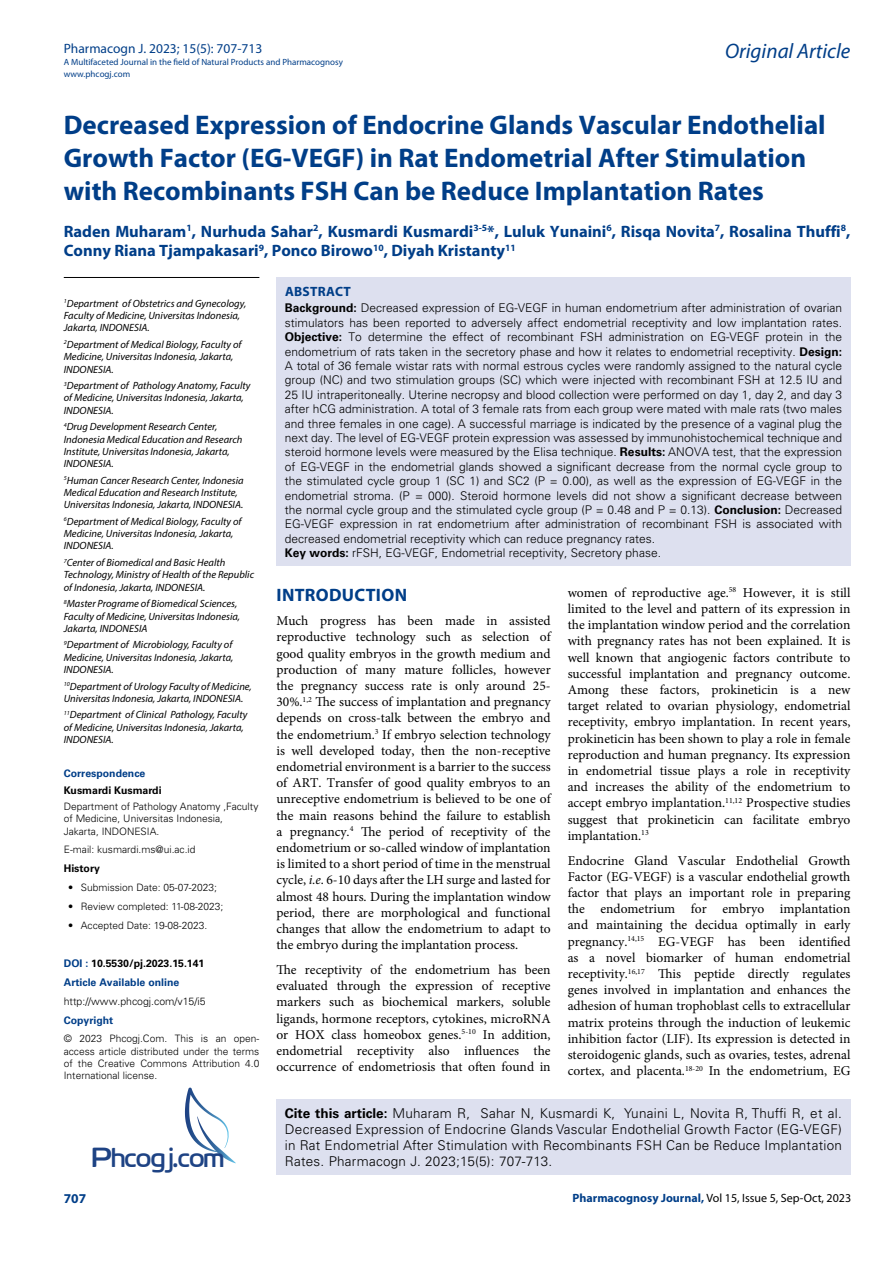
<style>
.page{position:relative;width:893px;height:1263px;background:#fff}
.page>*{position:absolute;margin:0;border:0;box-sizing:border-box;transform-origin:0 0}
.t1{font:27.6px "Cloud World";color:#1e4384}
.t2{font:700 27px/33px "Myriad Pro";color:#003e88}
.t3{font:italic 21px "Myriad Pro";color:#003e88}
.t4{font:700 18px "Myriad Pro";letter-spacing:.015em;color:#003e88}
.t5{font:700 16.5px/19.5px "Myriad Pro";color:#003e88}
.t6{font:13.5px/16.2px "Minion Pro";color:#000;text-align:justify}
.t7{font:300 13.5px/16.2px "Univers LT Std";letter-spacing:.02em;color:#000;text-align:justify}
.t8{font:13.5px "Myriad Pro";color:#003e88}
.t9{font:700 13.5px "Myriad Pro";letter-spacing:.02em;color:#003e88}
.t10{font:300 12px/14.4px "Univers LT Std";color:#000}
.t11{font:12px "Myriad Pro";color:#000}
.t12{font:italic 10.5px/12.3px "Myriad Pro";color:#000}
.t13{font:700 10.5px/18.9px "Univers LT Std";color:#003e88}
.t14{font:300 10.5px "Univers LT Std";color:#000}
.t15{font:700 10.5px "Univers LT Std";color:#000}
.t16{font:300 10.2px/12.3px "Univers LT Std";color:#000}
.t17{font:9px/12px "Myriad Pro";color:#003e88}
.s1{color:#000}
.s2{font-weight:700}
.s3{font-style:italic}
.s4{font-weight:700;color:#003e88}
</style>
<div class="page">
<div style="left:276px;top:1099px;width:574px;height:76px;background:#dde0ef"></div>
<svg style="left:185px;top:1087px;width:51px;height:76px"></svg>
<div style="left:276px;top:277px;width:575px;height:289px;background:#dde0ef"></div>
<hr style="left:64px;top:277px;width:195px;height:1px;background:#000">
<p class="t8" style="left:64px;top:40px;width:200px">Pharmacogn J. 2023; 15(5): 707-713</p>
<p class="t17" style="left:64px;top:55px;width:281px">A Multifaceted Journal in the field of Natural Products and Pharmacognosy www.phcogj.com</p>
<h3 class="t3" style="left:725px;top:38px;width:127px">Original Article</h3>
<h2 class="t2" style="left:64px;top:108px;width:763px">Decreased Expression of Endocrine Glands Vascular Endothelial<br>Growth Factor (EG-VEGF) in Rat Endometrial After Stimulation with Recombinants FSH Can be Reduce Implantation Rates</h2>
<p class="t5" style="left:64px;top:221px;width:788px">Raden Muharam<sup>1</sup>, Nurhuda Sahar<sup>2</sup>, Kusmardi Kusmardi<sup>3-5</sup>*, Luluk Yunaini<sup>6</sup>, Risqa Novita<sup>7</sup>, Rosalina Thuffi<sup>8</sup>,<br>Conny Riana Tjampakasari<sup>9</sup>, Ponco Birowo<sup>10</sup>, Diyah Kristanty<sup>11</sup></p>
<p class="t12" style="left:64px;top:297px;width:184px"><sup>1</sup>Department of Obstetrics and Gynecology,<br>Faculty of Medicine, Universitas Indonesia,<br>Jakarta, INDONESIA.</p>
<p class="t12" style="left:64px;top:338px;width:179px"><sup>2</sup>Department of Medical Biology, Faculty of<br>Medicine, Universitas Indonesia, Jakarta,<br>INDONESIA.</p>
<p class="t12" style="left:64px;top:379px;width:188px"><sup>3</sup>Department of Pathology Anatomy, Faculty of Medicine, Universitas Indonesia, Jakarta,<br>INDONESIA.</p>
<p class="t12" style="left:64px;top:420px;width:180px"><sup>4</sup>Drug Development Research Center, Indonesia Medical Education and Research Institute, Universitas Indonesia, Jakarta, INDONESIA.</p>
<p class="t12" style="left:64px;top:474px;width:181px"><sup>5</sup>Human Cancer Research Center, Indonesia<br>Medical Education and Research Institute,<br>Universitas Indonesia, Jakarta, INDONESIA.</p>
<p class="t12" style="left:64px;top:515px;width:179px"><sup>6</sup>Department of Medical Biology, Faculty of<br>Medicine, Universitas Indonesia, Jakarta,<br>INDONESIA.</p>
<p class="t12" style="left:64px;top:556px;width:192px"><sup>7</sup>Center of Biomedical and Basic Health<br>Technology, Ministry of Health of the Republic of Indonesia, Jakarta, INDONESIA.</p>
<p class="t12" style="left:64px;top:597px;width:178px"><sup>8</sup>Master Programe of Biomedical Sciences,<br>Faculty of Medicine, Universitas Indonesia,<br>Jakarta, INDONESIA</p>
<p class="t12" style="left:64px;top:638px;width:171px;text-align:justify"><sup>9</sup>Department of Microbiology, Faculty of Medicine, Universitas Indonesia, Jakarta, INDONESIA.</p>
<p class="t12" style="left:64px;top:680px;width:189px"><sup>10</sup>Department of Urology Faculty of Medicine,<br>Universitas Indonesia, Jakarta, INDONESIA.</p>
<p class="t12" style="left:64px;top:708px;width:185px"><sup>11</sup>Department of Clinical Pathology, Faculty of Medicine, Universitas Indonesia, Jakarta,<br>INDONESIA.</p>
<p class="t13" style="left:64px;top:764px;width:83px">Correspondence</p>
<p class="t15" style="left:64px;top:784px;width:99px">Kusmardi Kusmardi</p>
<p class="t16" style="left:64px;top:800px;width:196px">Department of Pathology Anatomy ,Faculty of Medicine, Universitas Indonesia,<br>Jakarta, INDONESIA.</p>
<p class="t16" style="left:64px;top:844px;width:133px">E-mail: kusmardi.ms@ui.ac.id</p>
<p class="t15" style="left:64px;top:862px;width:38px">History</p>
<p class="t16" style="left:68px;top:881px;width:150px">• Submission Date: 05-07-2023;</p>
<p class="t16" style="left:68px;top:900px;width:157px">• Review completed: 11-08-2023;</p>
<p class="t16" style="left:68px;top:919px;width:141px">• Accepted Date: 19-08-2023.</p>
<p class="t13" style="left:64px;top:953px;width:142px">DOI : <span class="s1">10.5530/pj.2023.15.141<br></span>Article Available online</p>
<p class="t14" style="left:64px;top:994px;width:143px">http://www.phcogj.com/v15/i5</p>
<p class="t13" style="left:64px;top:1010px;width:51px">Copyright</p>
<p class="t16" style="left:64px;top:1032px;width:197px;text-align:justify">© 2023 Phcogj.Com. This is an open&shy;access article distributed under the terms of the Creative Commons Attribution 4.0<br>International license.</p>
<p class="t9" style="left:285px;top:283px;width:67px">ABSTRACT</p>
<p class="t10" style="left:285px;top:301px;width:559px"><span class="s2">Background:</span> Decreased expression of EG-VEGF in human endometrium after administration of ovarian stimulators has been reported to adversely affect endometrial receptivity and low implantation rates.<br><span class="s2">Objective:</span> To determine the effect of recombinant FSH administration on EG-VEGF protein in the endometrium of rats taken in the secretory phase and how it relates to endometrial receptivity. <span class="s2">Design:<br></span>A total of 36 female wistar rats with normal estrous cycles were randomly assigned to the natural cycle group (NC) and two stimulation groups (SC) which were injected with recombinant FSH at 12.5 IU and 25 IU intraperitoneally. Uterine necropsy and blood collection were performed on day 1, day 2, and day 3 after hCG administration. A total of 3 female rats from each group were mated with male rats (two males and three females in one cage). A successful marriage is indicated by the presence of a vaginal plug the next day. The level of EG-VEGF protein expression was assessed by immunohistochemical technique and steroid hormone levels were measured by the Elisa technique. <span class="s2">Results:</span> ANOVA test, that the expression of EG-VEGF in the endometrial glands showed a significant decrease from the normal cycle group to the stimulated cycle group 1 (SC 1) and SC2 (P = 0.00), as well as the expression of EG-VEGF in the endometrial stroma. (P = 000). Steroid hormone levels did not show a significant decrease between the normal cycle group and the stimulated cycle group (P = 0.48 and P = 0.13). <span class="s2">Conclusion:</span> Decreased EG-VEGF expression in rat endometrium after administration of recombinant FSH is associated with decreased endometrial receptivity which can reduce pregnancy rates.<br><span class="s2">Key words:</span> rFSH, EG-VEGF, Endometrial receptivity, Secretory phase.</p>
<h3 class="t4" style="left:277px;top:583px;width:132px">INTRODUCTION</h3>
<p class="t6" style="left:276px;top:613px;width:276px">Much progress has been made in assisted reproductive technology such as selection of good quality embryos in the growth medium and production of many mature follicles, however the pregnancy success rate is only around 25- 30%.<sup>1,2</sup> The success of implantation and pregnancy depends on cross-talk between the embryo and the endometrium.<sup>3</sup> If embryo selection technology is well developed today, then the non-receptive endometrial environment is a barrier to the success of ART. Transfer of good quality embryos to an unreceptive endometrium is believed to be one of the main reasons behind the failure to establish a pregnancy.<sup>4</sup> The period of receptivity of the endometrium or so-called window of implantation is limited to a short period of time in the menstrual cycle, <span class="s3">i.e</span>. 6-10 days after the LH surge and lasted for almost 48 hours. During the implantation window period, there are morphological and functional changes that allow the endometrium to adapt to the embryo during the implantation process.</p>
<p class="t6" style="left:276px;top:962px;width:276px">The receptivity of the endometrium has been evaluated through the expression of receptive markers such as biochemical markers, soluble ligands, hormone receptors, cytokines, microRNA or HOX class homeobox genes.<sup>5-10</sup> In addition, endometrial receptivity also influences the occurrence of endometriosis that often found in</p>
<p class="t6" style="left:568px;top:584px;width:284px">women of reproductive age.<sup>58</sup> However, it is still limited to the level and pattern of its expression in the implantation window period and the correlation with pregnancy rates has not been explained. It is well known that angiogenic factors contribute to successful implantation and pregnancy outcome.<br>Among these factors, prokineticin is a new target related to ovarian physiology, endometrial receptivity, embryo implantation. In recent years, prokineticin has been shown to play a role in female reproduction and human pregnancy. Its expression in endometrial tissue plays a role in receptivity and increases the ability of the endometrium to accept embryo implantation.<sup>11,12</sup> Prospective studies suggest that prokineticin can facilitate embryo implantation.<sup>13</sup></p>
<p class="t6" style="left:568px;top:852px;width:284px">Endocrine Gland Vascular Endothelial Growth Factor (EG-VEGF) is a vascular endothelial growth factor that plays an important role in preparing the endometrium for embryo implantation and maintaining the decidua optimally in early pregnancy.<sup>14,15</sup> EG-VEGF has been identified as a novel biomarker of human endometrial receptivity.<sup>16,17</sup> This peptide directly regulates genes involved in implantation and enhances the adhesion of human trophoblast cells to extracellular matrix proteins through the induction of leukemic inhibition factor (LIF). Its expression is detected in steroidogenic glands, such as ovaries, testes, adrenal cortex, and placenta.<sup>18-20</sup> In the endometrium, EG</p>
<p class="t7" style="left:285px;top:1105px;width:559px"><span class="s2">Cite this article:</span> Muharam R, Sahar N, Kusmardi K, Yunaini L, Novita R, Thuffi R, et al.<br>Decreased Expression of Endocrine Glands Vascular Endothelial Growth Factor (EG-VEGF) in Rat Endometrial After Stimulation with Recombinants FSH Can be Reduce Implantation</p>
<h1 class="t1" style="left:92px;top:1136px;width:134px">Phcogj.com</h1>
<p class="t7" style="left:285px;top:1153px;width:269px">Rates. Pharmacogn J. 2023;15(5): 707-713.</p>
<p class="t9" style="left:64px;top:1190px;width:24px">707</p>
<p class="t11" style="left:572px;top:1190px;width:280px"><span class="s4">Pharmacognosy Journal,</span> Vol 15, Issue 5, Sep-Oct, 2023</p>
</div>
